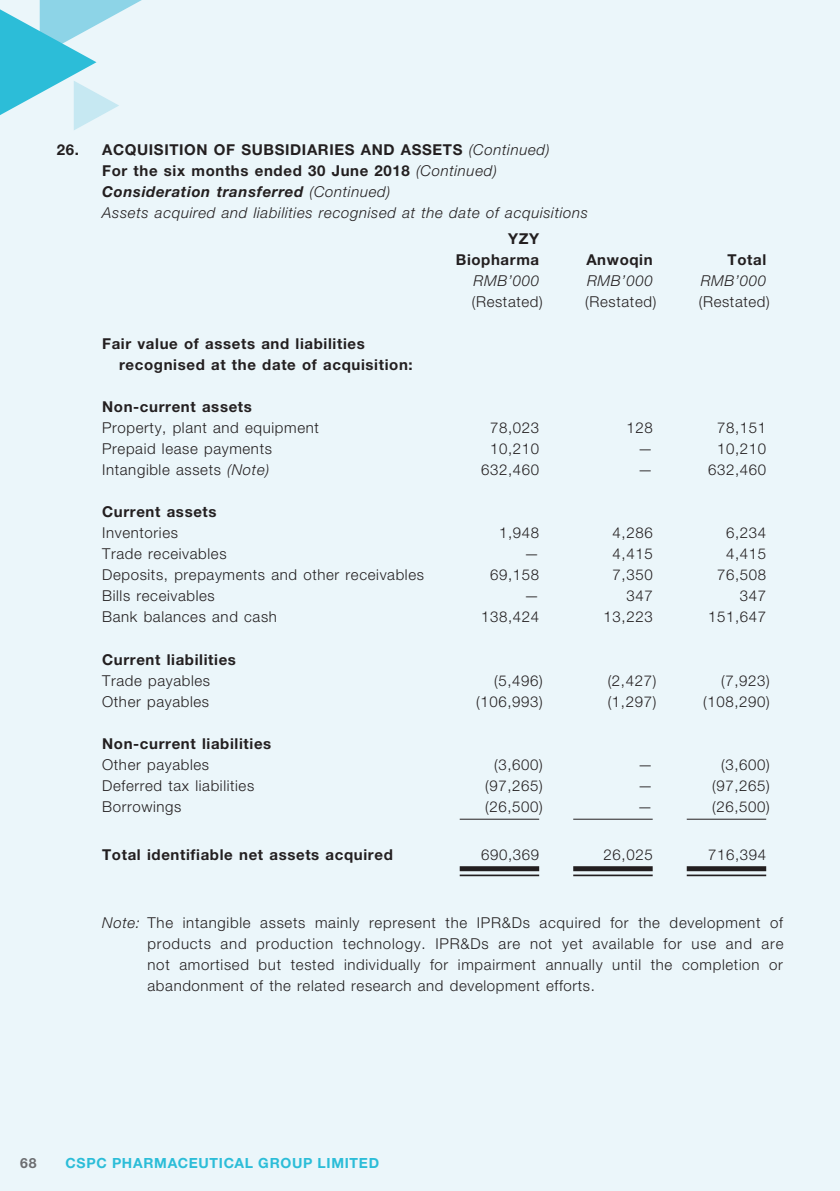
<style>
.page{position:relative;width:840px;height:1191px;background:#fff}
.page>*{position:absolute;margin:0;border:0;box-sizing:border-box;transform-origin:0 0}
.t1{font:300 15px/21px "Helvetica Neue";letter-spacing:.04em;color:#231f20;text-align:justify}
.t2{font:700 15px/21px "Helvetica Neue";letter-spacing:.04em;color:#231f20;text-align:right}
.t3{font:italic 300 15px/21px "Helvetica Neue";letter-spacing:.04em;color:#231f20}
.t4{font:700 14px "Helvetica Neue";letter-spacing:.05em;color:#2cbdd8}
.t5{font:700 14px "Helvetica Neue";color:#6c6d70}
.s1{font-weight:700;font-style:normal}
.s2{font-weight:700}
.s3{font-style:italic}
</style>
<div class="page">
<div style="left:0;top:0;width:839px;height:1191px;background:#ebf6fa"></div>
<svg style="left:0;top:0;width:142px;height:130px"></svg>
<hr style="left:459px;top:818px;width:80px;height:1px;background:#231f20">
<hr style="left:573px;top:818px;width:79px;height:1px;background:#231f20">
<hr style="left:686px;top:818px;width:79px;height:1px;background:#231f20">
<div style="left:459px;top:866px;width:80px;height:5px;background:#231f20"></div>
<hr style="left:459px;top:874px;width:80px;height:2px;background:#231f20">
<div style="left:573px;top:866px;width:79px;height:5px;background:#231f20"></div>
<hr style="left:573px;top:874px;width:79px;height:2px;background:#231f20">
<div style="left:686px;top:866px;width:79px;height:5px;background:#231f20"></div>
<hr style="left:686px;top:874px;width:79px;height:2px;background:#231f20">
<p class="t2" style="left:57px;top:138px;width:140px">26. ACQUISITION</p>
<p class="t2" style="left:214px;top:138px;width:209px">OF SUBSIDIARIES AND ASSETS</p>
<p class="t3" style="left:102px;top:139px;width:487px;text-indent:366px">(Continued)<br><span class="s1">For the six months ended 30 June 2018</span> (Continued)<br><span class="s2">Consideration transferred</span> (Continued)<br>Assets acquired and liabilities recognised at the date of acquisitions</p>
<p class="t2" style="left:455px;top:228px;width:85px">YZY<br>Biopharma</p>
<p class="t2" style="left:586px;top:249px;width:68px">Anwoqin</p>
<p class="t2" style="left:727px;top:249px;width:40px">Total</p>
<p class="t3" style="left:473px;top:270px;width:67px">RMB’000</p>
<p class="t3" style="left:587px;top:270px;width:67px">RMB’000</p>
<p class="t3" style="left:700px;top:270px;width:67px">RMB’000</p>
<p class="t1" style="left:471px;top:291px;width:72px">(Restated)</p>
<p class="t1" style="left:585px;top:291px;width:72px">(Restated)</p>
<p class="t1" style="left:698px;top:291px;width:72px">(Restated)</p>
<p class="t2" style="left:119px;top:333px;width:295px;text-align:left;text-indent:-17px">Fair value of assets and liabilities recognised at the date of acquisition:</p>
<p class="t2" style="left:102px;top:396px;width:151px">Non-current assets</p>
<p class="t1" style="left:102px;top:417px;width:218px">Property, plant and equipment</p>
<p class="t1" style="left:490px;top:417px;width:51px">78,023</p>
<p class="t1" style="left:626px;top:417px;width:28px">128</p>
<p class="t1" style="left:716px;top:417px;width:51px">78,151</p>
<p class="t1" style="left:102px;top:438px;width:171px">Prepaid lease payments</p>
<p class="t1" style="left:490px;top:438px;width:51px">10,210</p>
<p class="t1" style="left:637px;top:438px;width:16px">—</p>
<p class="t1" style="left:716px;top:438px;width:51px">10,210</p>
<p class="t1" style="left:102px;top:459px;width:168px">Intangible assets <span class="s3">(Note)</span></p>
<p class="t1" style="left:481px;top:459px;width:59px">632,460</p>
<p class="t1" style="left:637px;top:459px;width:16px">—</p>
<p class="t1" style="left:707px;top:459px;width:59px">632,460</p>
<p class="t2" style="left:102px;top:501px;width:116px">Current assets</p>
<p class="t1" style="left:102px;top:522px;width:77px">Inventories</p>
<p class="t1" style="left:499px;top:522px;width:42px">1,948</p>
<p class="t1" style="left:612px;top:522px;width:42px">4,286</p>
<p class="t1" style="left:725px;top:522px;width:42px">6,234</p>
<p class="t1" style="left:102px;top:543px;width:126px">Trade receivables</p>
<p class="t1" style="left:524px;top:543px;width:16px">—</p>
<p class="t1" style="left:612px;top:543px;width:42px">4,415</p>
<p class="t1" style="left:725px;top:543px;width:42px">4,415</p>
<p class="t1" style="left:102px;top:564px;width:323px">Deposits, prepayments and other receivables</p>
<p class="t1" style="left:490px;top:564px;width:51px">69,158</p>
<p class="t1" style="left:612px;top:564px;width:42px">7,350</p>
<p class="t1" style="left:716px;top:564px;width:51px">76,508</p>
<p class="t1" style="left:102px;top:585px;width:114px">Bills receivables</p>
<p class="t1" style="left:524px;top:585px;width:16px">—</p>
<p class="t1" style="left:626px;top:585px;width:28px">347</p>
<p class="t1" style="left:739px;top:585px;width:28px">347</p>
<p class="t1" style="left:102px;top:606px;width:176px">Bank balances and cash</p>
<p class="t1" style="left:481px;top:606px;width:59px">138,424</p>
<p class="t1" style="left:603px;top:606px;width:51px">13,223</p>
<p class="t1" style="left:707px;top:606px;width:59px">151,647</p>
<p class="t2" style="left:102px;top:648px;width:135px">Current liabilities</p>
<p class="t1" style="left:102px;top:669px;width:109px">Trade payables</p>
<p class="t1" style="left:494px;top:669px;width:50px">(5,496)</p>
<p class="t1" style="left:607px;top:669px;width:50px">(2,427)</p>
<p class="t1" style="left:720px;top:669px;width:50px">(7,923)</p>
<p class="t1" style="left:102px;top:690px;width:108px">Other payables</p>
<p class="t1" style="left:476px;top:690px;width:68px">(106,993)</p>
<p class="t1" style="left:607px;top:690px;width:50px">(1,297)</p>
<p class="t1" style="left:703px;top:690px;width:68px">(108,290)</p>
<p class="t2" style="left:102px;top:732px;width:171px">Non-current liabilities</p>
<p class="t1" style="left:102px;top:753px;width:108px">Other payables</p>
<p class="t1" style="left:494px;top:753px;width:50px">(3,600)</p>
<p class="t1" style="left:637px;top:753px;width:16px">—</p>
<p class="t1" style="left:720px;top:753px;width:50px">(3,600)</p>
<p class="t1" style="left:102px;top:774px;width:153px">Deferred tax liabilities</p>
<p class="t1" style="left:485px;top:774px;width:59px">(97,265)</p>
<p class="t1" style="left:637px;top:774px;width:16px">—</p>
<p class="t1" style="left:711px;top:774px;width:59px">(97,265)</p>
<p class="t1" style="left:102px;top:795px;width:81px">Borrowings</p>
<p class="t1" style="left:485px;top:795px;width:59px">(26,500)</p>
<p class="t1" style="left:637px;top:795px;width:16px">—</p>
<p class="t1" style="left:711px;top:795px;width:59px">(26,500)</p>
<p class="t2" style="left:102px;top:843px;width:292px">Total identifiable net assets acquired</p>
<p class="t1" style="left:481px;top:843px;width:59px">690,369</p>
<p class="t1" style="left:603px;top:843px;width:51px">26,025</p>
<p class="t1" style="left:707px;top:843px;width:59px">716,394</p>
<p class="t1" style="left:147px;top:912px;width:637px;text-indent:-45px"><span class="s3">Note:</span> The intangible assets mainly represent the IPR&amp;Ds acquired for the development of products and production technology. IPR&amp;Ds are not yet available for use and are not amortised but tested individually for impairment annually until the completion or abandonment of the related research and development efforts.</p>
<p class="t5" style="left:20px;top:1154px;width:18px">68</p>
<p class="t4" style="left:65px;top:1154px;width:315px">CSPC PHARMACEUTICAL GROUP LIMITE D</p>
</div>
